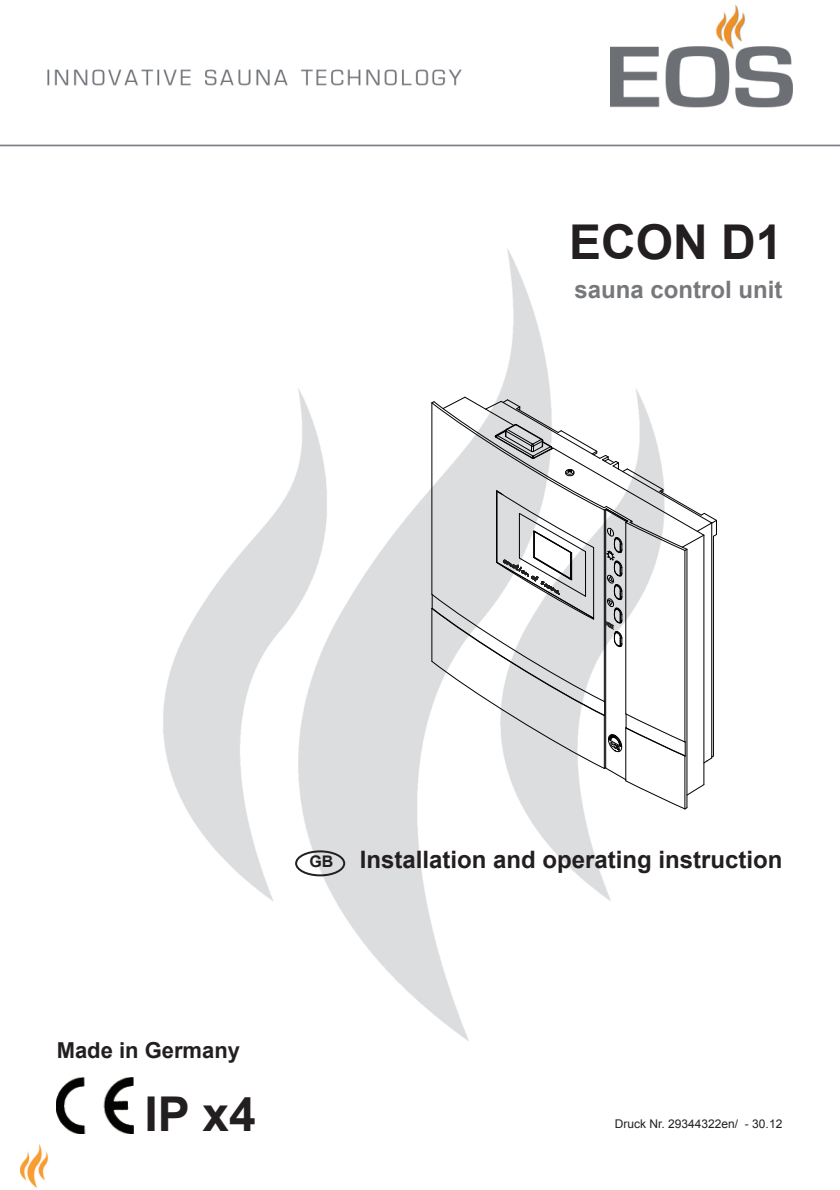
<style>
.page{position:relative;width:840px;height:1190px;background:#fff}
.page>*{position:absolute;margin:0;border:0;box-sizing:border-box;transform-origin:0 0}
.t1{font:700 48px "Arial";color:#231f20}
.t2{font:700 24px "Arial";color:#231f20}
.t3{font:700 24px "Arial";color:#76787b}
.t4{font:700 22px "Arial";color:#231f20}
.t5{font:12px "Arial";color:#231f20}
.s1{font-size:16px}
</style>
<div class="page">
<img style="left:0;top:4px;width:839px;height:1184px">
<img style="left:57px;top:1077px;width:76px;height:57px">
<svg style="left:432px;top:397px;width:285px;height:412px"></svg>
<div style="left:295px;top:850px;width:50px;height:26px;border:2px solid #231f20;border-radius:50%"></div>
<h1 class="t1" style="left:569px;top:224px;width:215px">ECON D1</h1>
<p class="t3" style="left:574px;top:281px;width:210px">sauna control unit</p>
<p class="t2" style="left:309px;top:850px;width:475px"><span class="s1">GB</span> Installation and operating instruction</p>
<p class="t4" style="left:57px;top:1042px;width:185px">Made in Germany</p>
<h1 class="t1" style="left:145px;top:1096px;width:113px">IP x4</h1>
<p class="t5" style="left:615px;top:1119px;width:169px">Druck Nr. 29344322en/ - 30.12</p>
</div>
